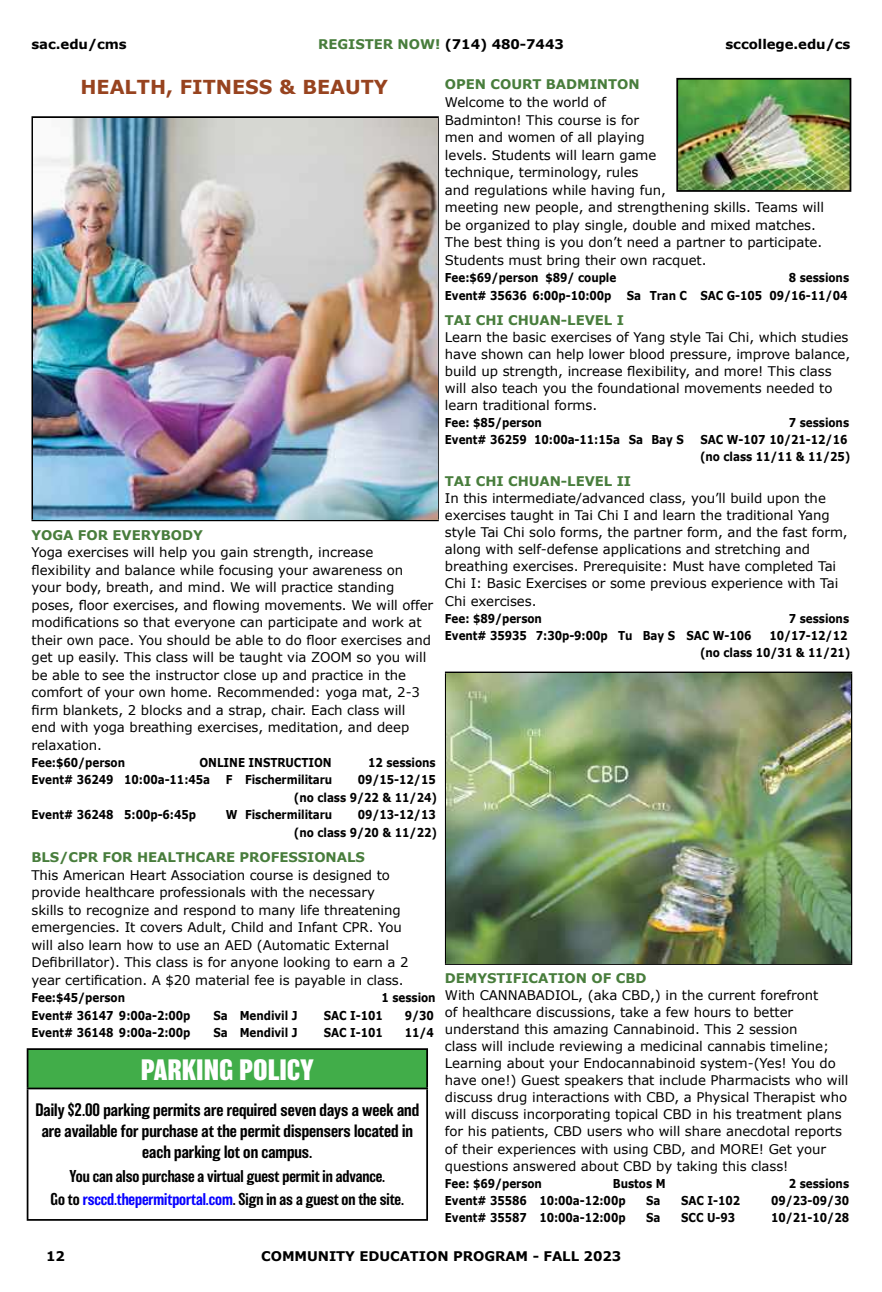
<style>
.page{position:relative;width:882px;height:1292px;background:#fff}
.page>*{position:absolute;margin:0;border:0;box-sizing:border-box;transform-origin:0 0}
.t1{font:800 27.12px "Balboa";color:#fff}
.t2{font:700 19.25px "Verdana";color:#97431f}
.t3{font:500 16.62px/21px "Balboa";color:#000;text-align:center}
.t4{font:500 15.75px/23.4px "Balboa";letter-spacing:-.005em;color:#000;text-align:center}
.t5{font:13.3px/17.5px "Verdana";letter-spacing:-.005em;color:#000}
.t6{font:700 13.3px "Verdana";letter-spacing:-.005em;color:#487d3c}
.t7{font:700 13.3px "Verdana";letter-spacing:-.005em;color:#000}
.t8{font:700 12.25px/17.5px "Verdana";letter-spacing:-.005em;color:#000;text-align:right;scale:.85 1}
.s1{color:#487d3c}
.s2{color:#0700ff}
</style>
<div class="page">
<hr style="left:32px;top:116px;width:407px;height:2px;background:#000">
<hr style="left:32px;top:118px;width:1px;height:401px;background:#000">
<hr style="left:437px;top:118px;width:2px;height:401px;background:#000">
<hr style="left:32px;top:519px;width:407px;height:2px;background:#000">
<img style="left:33px;top:118px;width:404px;height:401px">
<hr style="left:445px;top:671px;width:407px;height:2px;background:#000">
<hr style="left:445px;top:673px;width:2px;height:290px;background:#000">
<hr style="left:850px;top:673px;width:2px;height:290px;background:#000">
<hr style="left:445px;top:963px;width:407px;height:2px;background:#000">
<img style="left:447px;top:673px;width:403px;height:290px">
<img style="left:679px;top:81px;width:169px;height:108px">
<div style="left:676px;top:78px;width:175px;height:114px;border:2px solid #000"></div>
<div style="left:28px;top:1049px;width:399px;height:39px;background:#41ad49"></div>
<hr style="left:27px;top:1048px;width:401px;height:2px;background:#000">
<hr style="left:27px;top:1050px;width:1px;height:37px;background:#000">
<hr style="left:426px;top:1050px;width:2px;height:37px;background:#000">
<hr style="left:27px;top:1087px;width:401px;height:2px;background:#000">
<hr style="left:27px;top:1089px;width:1px;height:130px;background:#000">
<hr style="left:426px;top:1089px;width:2px;height:130px;background:#000">
<hr style="left:27px;top:1219px;width:401px;height:1px;background:#000">
<p class="t7" style="left:32px;top:35px;width:97px">sac.edu/cms</p>
<p class="t7" style="left:318px;top:35px;width:247px"><span class="s1">REGISTER NOW!</span> (714) 480-7443</p>
<p class="t7" style="left:725px;top:35px;width:126px">sccollege.edu/cs</p>
<h2 class="t2" style="left:80px;top:74px;width:309px">HEALTH, FITNESS &amp; BEAUTY</h2>
<p class="t6" style="left:32px;top:526px;width:173px">YOGA FOR EVERYBODY</p>
<p class="t5" style="left:32px;top:543px;width:403px">Yoga exercises will help you gain strength, increase flexibility and balance while focusing your awareness on your body, breath, and mind. We will practice standing poses, floor exercises, and flowing movements. We will offer modifications so that everyone can participate and work at their own pace. You should be able to do floor exercises and get up easily. This class will be taught via ZOOM so you will be able to see the instructor close up and practice in the comfort of your own home. Recommended: yoga mat, 2-3 firm blankets, 2 blocks and a strap, chair. Each class will end with yoga breathing exercises, meditation, and deep relaxation.</p>
<p class="t8" style="left:32px;top:753px;width:112px">Fee:$60/person</p>
<p class="t8" style="left:199px;top:753px;width:157px">ONLINE INSTRUCTION</p>
<p class="t8" style="left:368px;top:753px;width:81px">12 sessions</p>
<p class="t8" style="left:32px;top:771px;width:212px">Event# 36249 10:00a-11:45a</p>
<p class="t8" style="left:226px;top:771px;width:127px">F Fischermilitaru</p>
<p class="t8" style="left:294px;top:771px;width:170px">09/15-12/15<br>(no class 9/22 &amp; 11/24)</p>
<p class="t8" style="left:294px;top:806px;width:170px">09/13-12/13<br>(no class 9/20 &amp; 11/22)</p>
<p class="t6" style="left:32px;top:848px;width:335px">BLS/CPR FOR HEALTHCARE PROFESSIONALS</p>
<p class="t5" style="left:32px;top:866px;width:379px">This American Heart Association course is designed to provide healthcare professionals with the necessary skills to recognize and respond to many life threatening emergencies. It covers Adult, Child and Infant CPR. You will also learn how to use an AED (Automatic External Defibrillator). This class is for anyone looking to earn a 2 year certification. A $20 material fee is payable in class.</p>
<p class="t8" style="left:32px;top:989px;width:112px">Fee:$45/person</p>
<p class="t8" style="left:382px;top:989px;width:65px">1 session</p>
<p class="t8" style="left:32px;top:1006px;width:189px">Event# 36147 9:00a-2:00p</p>
<p class="t8" style="left:214px;top:1006px;width:100px">Sa Mendivil J</p>
<p class="t8" style="left:324px;top:1006px;width:71px">SAC I-101</p>
<p class="t8" style="left:405px;top:1006px;width:36px">9/30</p>
<p class="t8" style="left:32px;top:1024px;width:189px">Event# 36148 9:00a-2:00p</p>
<p class="t8" style="left:214px;top:1024px;width:100px">Sa Mendivil J</p>
<p class="t8" style="left:324px;top:1024px;width:71px">SAC I-101</p>
<p class="t8" style="left:405px;top:1024px;width:36px">11/4</p>
<p class="t8" style="left:32px;top:806px;width:195px">Event# 36248 5:00p-6:45p</p>
<p class="t8" style="left:226px;top:806px;width:127px">W Fischermilitaru</p>
<h1 class="t1" style="left:141px;top:1054px;width:175px">PARKING POLICY</h1>
<p class="t3" style="left:35px;top:1099px;width:385px">Daily $2.00 parking permits are required seven days a week and are available for purchase at the permit dispensers located in each parking lot on campus.</p>
<p class="t4" style="left:51px;top:1164px;width:355px">You can also purchase a virtual guest permit in advance.<br>Go to <span class="s2">rsccd.thepermitportal.com</span>. Sign in as a guest on the site.</p>
<p class="t6" style="left:445px;top:76px;width:196px">OPEN COURT BADMINTON</p>
<p class="t5" style="left:445px;top:94px;width:381px">Welcome to the world of<br>Badminton! This course is for<br>men and women of all playing<br>levels. Students will learn game<br>technique, terminology, rules<br>and regulations while having fun,<br>meeting new people, and strengthening skills. Teams will be organized to play single, double and mixed matches.<br>The best thing is you don’t need a partner to participate.<br>Students must bring their own racquet.</p>
<p class="t8" style="left:445px;top:269px;width:203px">Fee:$69/person $89/ couple</p>
<p class="t8" style="left:789px;top:269px;width:72px">8 sessions</p>
<p class="t8" style="left:445px;top:286px;width:198px">Event# 35636 6:00p-10:00p</p>
<p class="t8" style="left:627px;top:286px;width:261px">Sa Tran C SAC G-105 09/16-11/04</p>
<p class="t6" style="left:445px;top:311px;width:181px">TAI CHI CHUAN-LEVEL I</p>
<p class="t5" style="left:445px;top:328px;width:407px">Learn the basic exercises of Yang style Tai Chi, which studies have shown can help lower blood pressure, improve balance, build up strength, increase flexibility, and more! This class will also teach you the foundational movements needed to learn traditional forms.</p>
<p class="t8" style="left:445px;top:414px;width:116px">Fee: $85/person</p>
<p class="t8" style="left:789px;top:414px;width:72px">7 sessions</p>
<p class="t8" style="left:445px;top:431px;width:283px">Event# 36259 10:00a-11:15a Sa Bay S</p>
<p class="t8" style="left:700px;top:431px;width:179px;text-align:left">SAC W-107 10/21-12/16 (no class 11/11 &amp; 11/25)</p>
<p class="t6" style="left:445px;top:472px;width:188px">TAI CHI CHUAN-LEVEL II</p>
<p class="t5" style="left:445px;top:490px;width:404px">In this intermediate/advanced class, you’ll build upon the exercises taught in Tai Chi I and learn the traditional Yang style Tai Chi solo forms, the partner form, and the fast form, along with self-defense applications and stretching and breathing exercises. Prerequisite: Must have completed Tai Chi I: Basic Exercises or some previous experience with Tai Chi exercises.</p>
<p class="t8" style="left:445px;top:609px;width:116px">Fee: $89/person</p>
<p class="t8" style="left:789px;top:609px;width:72px">7 sessions</p>
<p class="t8" style="left:445px;top:626px;width:362px">Event# 35935 7:30p-9:00p Tu Bay S SAC W-106</p>
<p class="t8" style="left:700px;top:626px;width:179px">10/17-12/12<br>(no class 10/31 &amp; 11/21)</p>
<p class="t6" style="left:445px;top:969px;width:203px">DEMYSTIFICATION OF CBD</p>
<p class="t5" style="left:445px;top:986px;width:405px">With CANNABADIOL, (aka CBD,) in the current forefront<br>of healthcare discussions, take a few hours to better understand this amazing Cannabinoid. This 2 session<br>class will include reviewing a medicinal cannabis timeline; Learning about your Endocannabinoid system-(Yes! You do have one!) Guest speakers that include Pharmacists who will discuss drug interactions with CBD, a Physical Therapist who will discuss incorporating topical CBD in his treatment plans for his patients, CBD users who will share anecdotal reports of their experiences with using CBD, and MORE! Get your questions answered about CBD by taking this class!</p>
<p class="t8" style="left:445px;top:1174px;width:116px">Fee: $69/person</p>
<p class="t8" style="left:613px;top:1174px;width:63px">Bustos M</p>
<p class="t8" style="left:789px;top:1174px;width:72px">2 sessions</p>
<p class="t8" style="left:445px;top:1191px;width:214px">Event# 35586 10:00a-12:00p</p>
<p class="t8" style="left:646px;top:1191px;width:18px">Sa</p>
<p class="t8" style="left:681px;top:1191px;width:71px">SAC I-102</p>
<p class="t8" style="left:771px;top:1191px;width:93px">09/23-09/30</p>
<p class="t8" style="left:445px;top:1208px;width:214px">Event# 35587 10:00a-12:00p</p>
<p class="t8" style="left:646px;top:1208px;width:18px">Sa</p>
<p class="t8" style="left:681px;top:1208px;width:65px">SCC U-93</p>
<p class="t8" style="left:771px;top:1208px;width:93px">10/21-10/28</p>
<p class="t7" style="left:46px;top:1247px;width:20px">12</p>
<p class="t7" style="left:261px;top:1247px;width:362px">COMMUNITY EDUCATION PROGRAM - FALL 2023</p>
</div>
